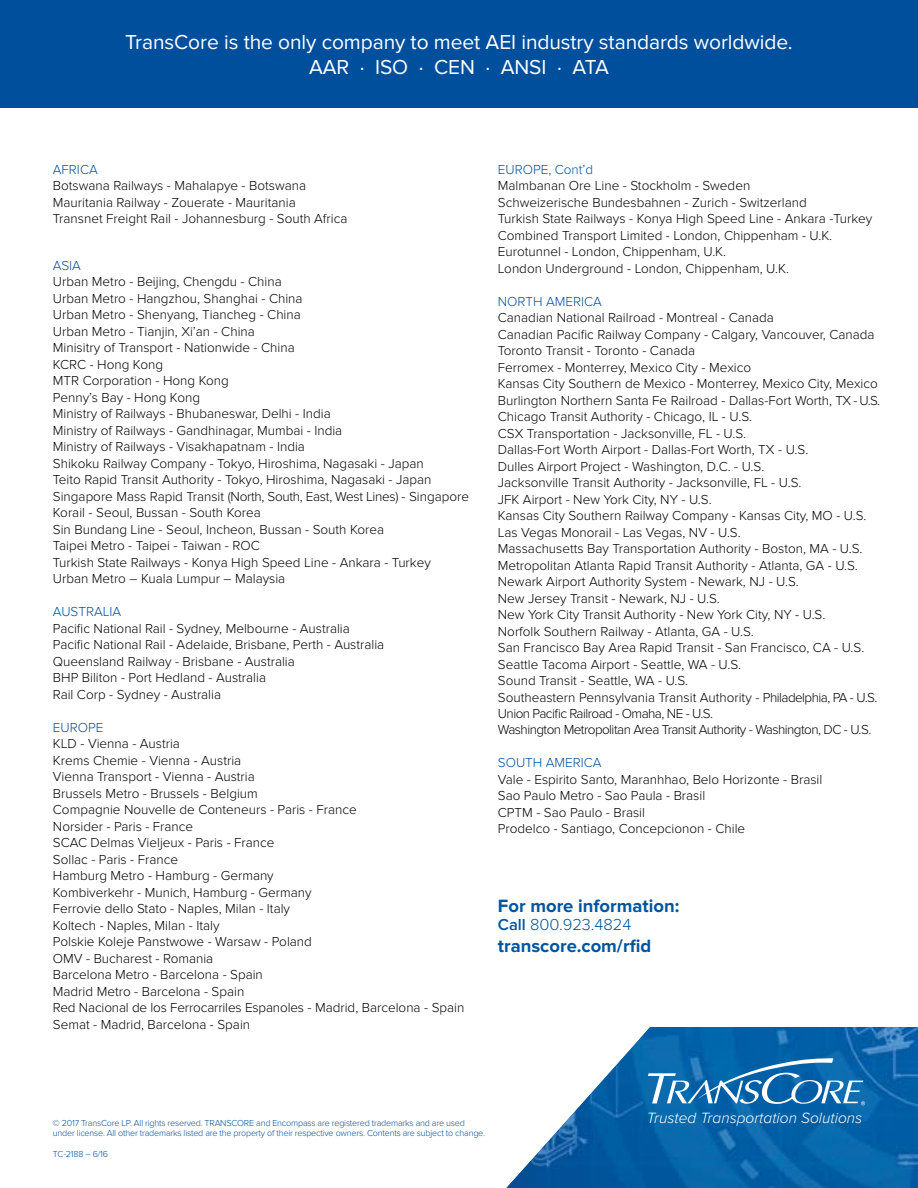
<style>
.page{position:relative;width:918px;height:1188px;background:#fff}
.page>*{position:absolute;margin:0;border:0;box-sizing:border-box;transform-origin:0 0}
.t1{font:21px/25.2px "Proxima Nova";letter-spacing:-.005em;color:#fff;text-align:center}
.t2{font:700 18.45px "Proxima Nova";color:#00549e}
.t3{font:300 16.5px "Proxima Nova";color:#00549e}
.t4{font:italic 300 15.45px "Proxima Nova";color:#fff}
.t5{font:300 13.5px/16.5px "Proxima Nova";color:#000}
.t6{font:300 13.5px "Proxima Nova";color:#004f9d}
.t7{font:300 9px/10.5px "Proxima Nova";letter-spacing:-.02em;color:#004f9d}
.s1{font-weight:600}
</style>
<div class="page">
<div style="left:0;top:0;width:918px;height:108px;background:#004f9d"></div>
<img style="left:506px;top:1027px;width:412px;height:161px">
<svg style="left:648px;top:1058px;width:217px;height:47px;background:#3582bb"></svg>
<h1 class="t1" style="left:125px;top:30px;width:669px">TransCore is the only company to meet AEI industry standards worldwide.<br>AAR · ISO · CEN · ANSI · ATA</h1>
<p class="t6" style="left:53px;top:162px;width:46px">AFRICA</p>
<p class="t5" style="left:53px;top:178px;width:296px">Botswana Railways - Mahalapye - Botswana<br>Mauritania Railway - Zouerate - Mauritania<br>Transnet Freight Rail - Johannesburg - South Africa</p>
<p class="t6" style="left:53px;top:257px;width:30px">ASIA</p>
<p class="t5" style="left:53px;top:274px;width:418px">Urban Metro - Beijing, Chengdu - China<br>Urban Metro - Hangzhou, Shanghai - China<br>Urban Metro - Shenyang, Tiancheg - China<br>Urban Metro - Tianjin, Xi’an - China<br>Minisitry of Transport - Nationwide - China<br>KCRC - Hong Kong<br>MTR Corporation - Hong Kong<br>Penny’s Bay - Hong Kong<br>Ministry of Railways - Bhubaneswar, Delhi - India<br>Ministry of Railways - Gandhinagar, Mumbai - India<br>Ministry of Railways - Visakhapatnam - India<br>Shikoku Railway Company - Tokyo, Hiroshima, Nagasaki - Japan<br>Teito Rapid Transit Authority - Tokyo, Hiroshima, Nagasaki - Japan Singapore Mass Rapid Transit (North, South, East, West Lines) - Singapore Korail - Seoul, Bussan - South Korea<br>Sin Bundang Line - Seoul, Incheon, Bussan - South Korea<br>Taipei Metro - Taipei - Taiwan - ROC<br>Turkish State Railways - Konya High Speed Line - Ankara - Turkey Urban Metro – Kuala Lumpur – Malaysia</p>
<p class="t6" style="left:53px;top:604px;width:70px">AUSTRALIA</p>
<p class="t5" style="left:53px;top:620px;width:333px">Pacific National Rail - Sydney, Melbourne - Australia Pacific National Rail - Adelaide, Brisbane, Perth - Australia Queensland Railway - Brisbane - Australia<br>BHP Biliton - Port Hedland - Australia<br>Rail Corp - Sydney - Australia</p>
<p class="t6" style="left:53px;top:719px;width:52px">EUROPE</p>
<p class="t5" style="left:53px;top:736px;width:413px">KLD - Vienna - Austria<br>Krems Chemie - Vienna - Austria<br>Vienna Transport - Vienna - Austria<br>Brussels Metro - Brussels - Belgium<br>Compagnie Nouvelle de Conteneurs - Paris - France<br>Norsider - Paris - France<br>SCAC Delmas Vieljeux - Paris - France<br>Sollac - Paris - France<br>Hamburg Metro - Hamburg - Germany<br>Kombiverkehr - Munich, Hamburg - Germany<br>Ferrovie dello Stato - Naples, Milan - Italy<br>Koltech - Naples, Milan - Italy<br>Polskie Koleje Panstwowe - Warsaw - Poland<br>OMV - Bucharest - Romania<br>Barcelona Metro - Barcelona - Spain<br>Madrid Metro - Barcelona - Spain<br>Red Nacional de los Ferrocarriles Espanoles - Madrid, Barcelona - Spain Semat - Madrid, Barcelona - Spain</p>
<p class="t6" style="left:498px;top:161px;width:97px">EUROPE, Cont’d</p>
<p class="t5" style="left:498px;top:178px;width:376px">Malmbanan Ore Line - Stockholm - Sweden<br>Schweizerische Bundesbahnen - Zurich - Switzerland<br>Turkish State Railways - Konya High Speed Line - Ankara -Turkey Combined Transport Limited - London, Chippenham - U.K.<br>Eurotunnel - London, Chippenham, U.K.<br>London Underground - London, Chippenham, U.K.</p>
<p class="t6" style="left:498px;top:293px;width:106px">NORTH AMERICA</p>
<p class="t5" style="left:498px;top:309px;width:384px">Canadian National Railroad - Montreal - Canada<br>Canadian Pacific Railway Company - Calgary, Vancouver, Canada Toronto Transit - Toronto - Canada<br>Ferromex - Monterrey, Mexico City - Mexico<br>Kansas City Southern de Mexico - Monterrey, Mexico City, Mexico Burlington Northern Santa Fe Railroad - Dallas-Fort Worth, TX - U.S.<br>Chicago Transit Authority - Chicago, IL - U.S.<br>CSX Transportation - Jacksonville, FL - U.S.<br>Dallas-Fort Worth Airport - Dallas-Fort Worth, TX - U.S.<br>Dulles Airport Project - Washington, D.C. - U.S.<br>Jacksonville Transit Authority - Jacksonville, FL - U.S.<br>JFK Airport - New York City, NY - U.S.<br>Kansas City Southern Railway Company - Kansas City, MO - U.S.<br>Las Vegas Monorail - Las Vegas, NV - U.S.<br>Massachusetts Bay Transportation Authority - Boston, MA - U.S.<br>Metropolitan Atlanta Rapid Transit Authority - Atlanta, GA - U.S.<br>Newark Airport Authority System - Newark, NJ - U.S.<br>New Jersey Transit - Newark, NJ - U.S.<br>New York City Transit Authority - New York City, NY - U.S.<br>Norfolk Southern Railway - Atlanta, GA - U.S.<br>San Francisco Bay Area Rapid Transit - San Francisco, CA - U.S.<br>Seattle Tacoma Airport - Seattle, WA - U.S.<br>Sound Transit - Seattle, WA - U.S.<br>Southeastern Pennsylvania Transit Authority - Philadelphia, PA - U.S.<br>Union Pacific Railroad - Omaha, NE - U.S.<br>Washington Metropolitan Area Transit Authority - Washington, DC - U.S.</p>
<p class="t6" style="left:498px;top:755px;width:105px">SOUTH AMERICA</p>
<p class="t5" style="left:498px;top:771px;width:326px">Vale - Espirito Santo, Maranhhao, Belo Horizonte - Brasil Sao Paulo Metro - Sao Paula - Brasil<br>CPTM - Sao Paulo - Brasil<br>Prodelco - Santiago, Concepcionon - Chile</p>
<h2 class="t2" style="left:498px;top:895px;width:183px">For more information:</h2>
<p class="t3" style="left:498px;top:915px;width:135px"><span class="s1">Call</span> 800.923.4824</p>
<h2 class="t2" style="left:498px;top:935px;width:155px">transcore.com/rfid</h2>
<p class="t7" style="left:53px;top:1118px;width:434px">© 2017 TransCore LP. All rights reserved. TRANSCORE and Encompass are registered trademarks and are used under license. All other trademarks listed are the property of their respective owners. Contents are subject to change.</p>
<p class="t7" style="left:53px;top:1149px;width:57px">TC-2188 – 6/16</p>
<p class="t4" style="left:647px;top:1110px;width:217px">Trusted Transportation Solutions</p>
</div>
